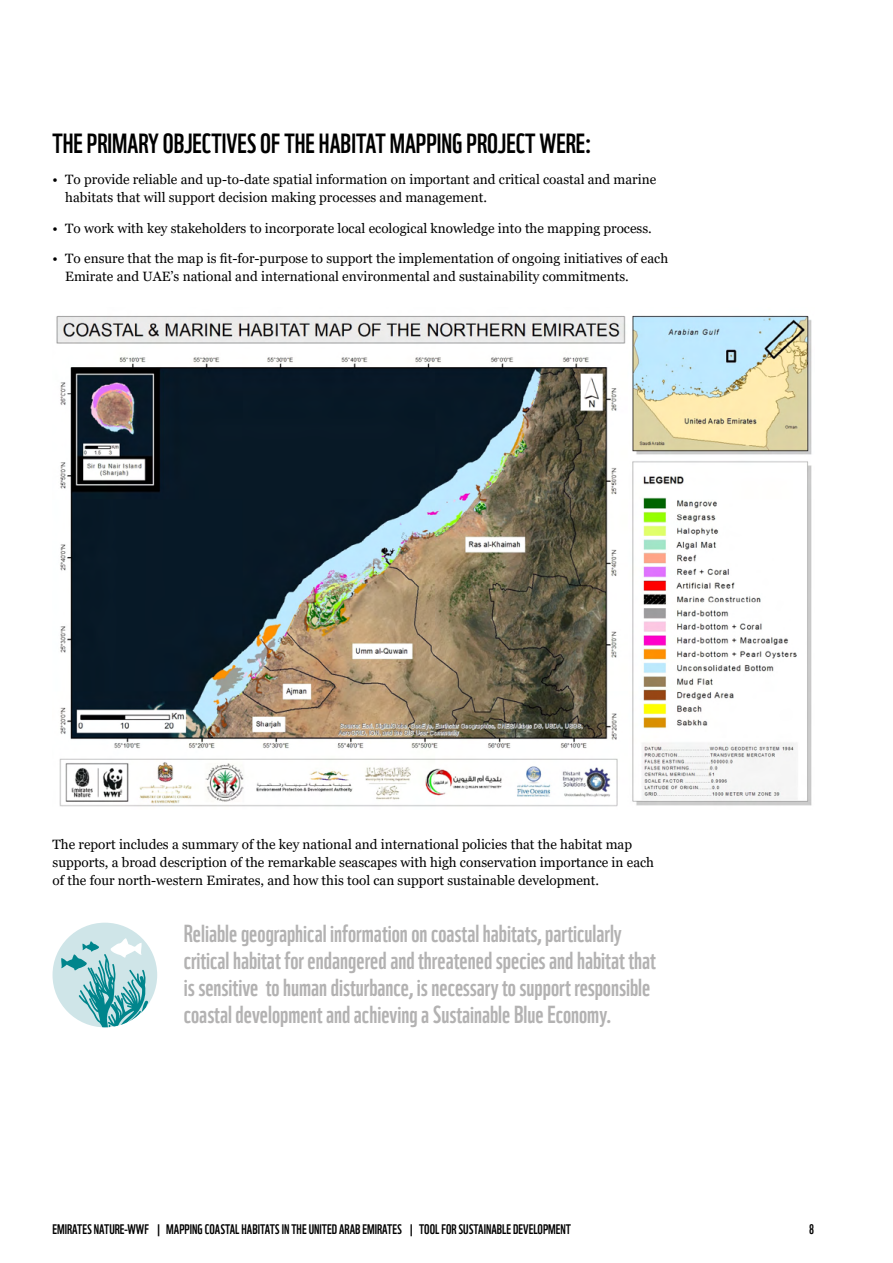
<style>
.page{position:relative;width:893px;height:1263px;background:#fff}
.page>*{position:absolute;margin:0;border:0;box-sizing:border-box;transform-origin:0 0}
.t1{font:27px "WWF";color:#000}
.t2{font:24px/27px "WWF";color:#b3b2b2}
.t3{font:13.5px/18px "Georgia";color:#000}
.t4{font:13.5px "WWF";color:#000}
</style>
<div class="page">
<img style="left:56px;top:315px;width:756px;height:492px">
<div style="left:53px;top:923px;width:104px;height:104px;background:#cfe5e8;border-radius:50%"></div>
<svg style="left:61px;top:938px;width:87px;height:89px"></svg>
<h1 class="t1" style="left:53px;top:122px;width:541px">THE PRIMARY OBJECTIVES OF THE HABITAT MAPPING PROJECT WERE:</h1>
<p class="t3" style="left:65px;top:170px;width:592px;text-indent:-13px">• To provide reliable and up-to-date spatial information on important and critical coastal and marine habitats that will support decision making processes and management.</p>
<p class="t3" style="left:53px;top:219px;width:601px">• To work with key stakeholders to incorporate local ecological knowledge into the mapping process.</p>
<p class="t3" style="left:65px;top:250px;width:604px;text-indent:-13px">• To ensure that the map is fit-for-purpose to support the implementation of ongoing initiatives of each<br>Emirate and UAE’s national and international environmental and sustainability commitments.</p>
<p class="t3" style="left:53px;top:835px;width:603px">The report includes a summary of the key national and international policies that the habitat map supports, a broad description of the remarkable seascapes with high conservation importance in each of the four north-western Emirates, and how this tool can support sustainable development.</p>
<p class="t2" style="left:184px;top:917px;width:473px">Reliable geographical information on coastal habitats, particularly critical habitat for endangered and threatened species and habitat that is sensitive to human disturbance, is necessary to support responsible coastal development and achieving a Sustainable Blue Economy.</p>
<p class="t4" style="left:53px;top:1219px;width:520px">EMIRATES NATURE-WWF | MAPPING COASTAL HABITATS IN THE UNITED ARAB EMIRATES | TOOL FOR SUSTAINABLE DEVELOPMENT</p>
<p class="t4" style="left:809px;top:1219px;width:6px">8</p>
</div>
